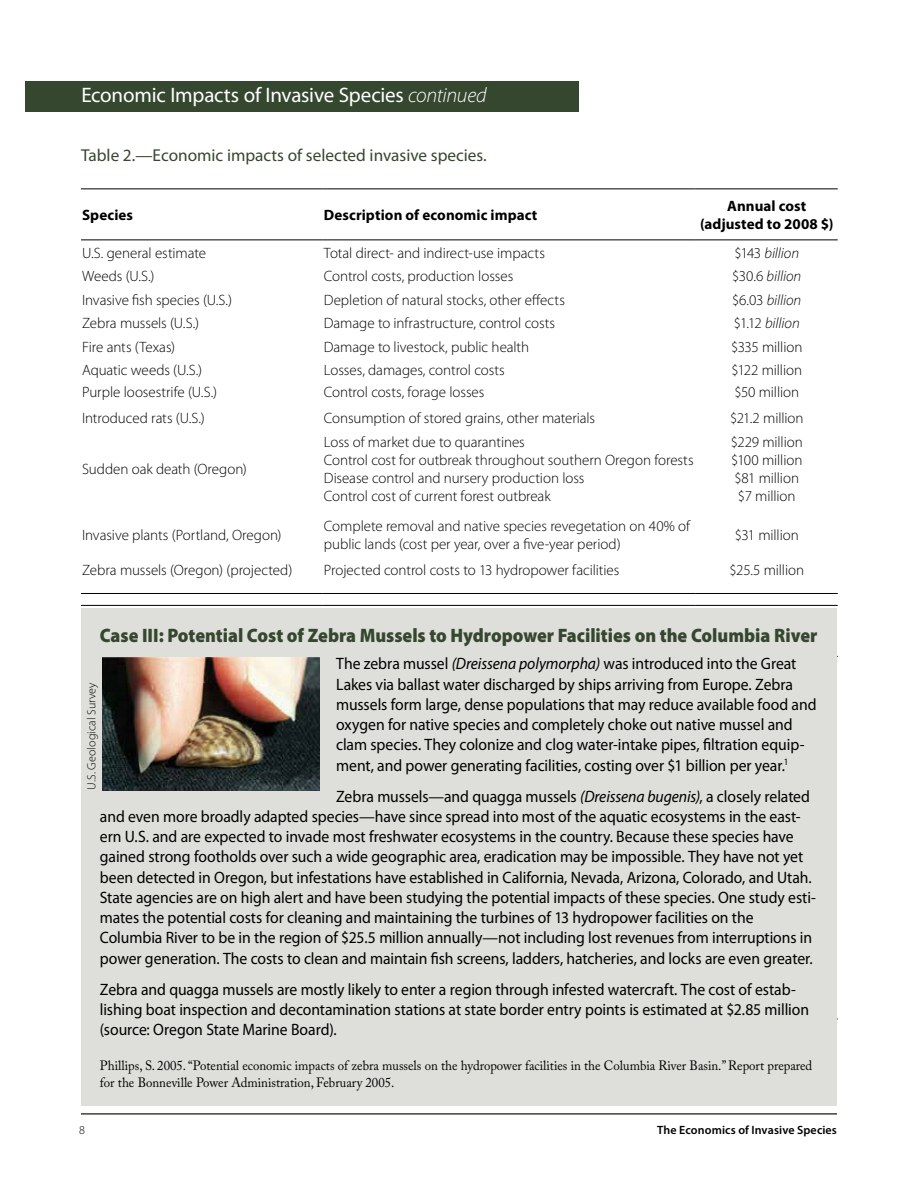
<style>
.page{position:relative;width:918px;height:1188px;background:#fff}
.page>*{position:absolute;margin:0;border:0;box-sizing:border-box;transform-origin:0 0}
.t1{font:21px "Myriad Pro";letter-spacing:-.01em;color:#fff}
.Heading_1{font:900 19.5px "Myriad Pro";color:#36472f;scale:.93 1}
.Heading_2{font:17.25px "Myriad Pro";color:#36472f}
.Sidebar_text{font:16.5px/20.2px "Myriad Pro";letter-spacing:-.005em;color:#000;scale:.95 1}
.Tables{font:300 15px/18px "Myriad Pro";letter-spacing:-.005em;color:#000}
.Tables-2{font:700 15px/18px "Myriad Pro";letter-spacing:.005em;color:#000;text-align:center}
.Tables-3{font:italic 300 15px "Myriad Pro";letter-spacing:-.005em;color:#000}
.Footnote{font:13.5px/16.2px "Adobe Caslon Pro";color:#000;scale:.95 1}
.t2{font:600 12px "Myriad Pro";letter-spacing:.01em;color:#000}
.t3{font:300 12px "Myriad Pro";letter-spacing:.005em;color:#000}
.s1{font-weight:300;font-style:italic}
.s2{font-style:normal}
.s3{font-style:italic}
</style>
<div class="page">
<hr style="left:81px;top:1113px;width:756px;height:2px;background:#36472f">
<hr style="left:81px;top:593px;width:242px;height:1px;background:#000">
<hr style="left:323px;top:593px;width:373px;height:1px;background:#000">
<hr style="left:696px;top:593px;width:142px;height:1px;background:#000">
<hr style="left:81px;top:240px;width:242px;height:1px;background:#000">
<hr style="left:323px;top:240px;width:373px;height:1px;background:#000">
<hr style="left:696px;top:240px;width:142px;height:1px;background:#000">
<hr style="left:81px;top:188px;width:242px;height:1px;background:#000">
<hr style="left:323px;top:188px;width:373px;height:1px;background:#000">
<hr style="left:696px;top:188px;width:142px;height:1px;background:#000">
<hr style="left:696px;top:1019px;width:142px;height:1px;background:#000">
<hr style="left:696px;top:656px;width:142px;height:1px;background:#000">
<hr style="left:81px;top:605px;width:242px;height:1px;background:#000">
<hr style="left:323px;top:605px;width:373px;height:1px;background:#000">
<hr style="left:696px;top:605px;width:142px;height:1px;background:#000">
<div style="left:81px;top:609px;width:756px;height:497px;background:#dededa"></div>
<div style="left:25px;top:81px;width:553px;height:30px;background:#36472f"></div>
<img style="left:102px;top:658px;width:218px;height:132px">
<p class="t1" style="left:81px;top:82px;width:407px">Economic Impacts of Invasive Species <span class="s1">continued</span></p>
<p class="Heading_2" style="left:81px;top:145px;width:407px">Table 2.—Economic impacts of selected invasive species.</p>
<p class="Tables-2" style="left:82px;top:206px;width:52px">Species</p>
<p class="Tables-2" style="left:324px;top:206px;width:215px">Description of economic impact</p>
<p class="Tables-2" style="left:700px;top:197px;width:135px">Annual cost (adjusted to 2008 $)</p>
<p class="Tables" style="left:82px;top:244px;width:125px">U.S. general estimate</p>
<p class="Tables" style="left:324px;top:244px;width:222px">Total direct- and indirect-use impacts</p>
<p class="Tables-3" style="left:734px;top:244px;width:66px"><span class="s2">$143</span> billion</p>
<p class="Tables" style="left:82px;top:267px;width:74px">Weeds (U.S.)</p>
<p class="Tables" style="left:324px;top:267px;width:191px">Control costs, production losses</p>
<p class="Tables-3" style="left:732px;top:267px;width:71px"><span class="s2">$30.6</span> billion</p>
<p class="Tables" style="left:82px;top:291px;width:151px">Invasive fish species (U.S.)</p>
<p class="Tables" style="left:324px;top:291px;width:243px">Depletion of natural stocks, other effects</p>
<p class="Tables-3" style="left:732px;top:291px;width:71px"><span class="s2">$6.03</span> billion</p>
<p class="Tables" style="left:82px;top:314px;width:118px">Zebra mussels (U.S.)</p>
<p class="Tables" style="left:324px;top:314px;width:233px">Damage to infrastructure, control costs</p>
<p class="Tables-3" style="left:734px;top:314px;width:67px"><span class="s2">$1.12</span> billion</p>
<p class="Tables" style="left:82px;top:338px;width:94px">Fire ants (Texas)</p>
<p class="Tables" style="left:324px;top:338px;width:207px">Damage to livestock, public health</p>
<p class="Tables" style="left:731px;top:338px;width:73px">$335 million</p>
<p class="Tables" style="left:82px;top:361px;width:122px">Aquatic weeds (U.S.)</p>
<p class="Tables" style="left:324px;top:361px;width:182px">Losses, damages, control costs</p>
<p class="Tables" style="left:731px;top:361px;width:72px">$122 million</p>
<p class="Tables" style="left:82px;top:383px;width:136px">Purple loosestrife (U.S.)</p>
<p class="Tables" style="left:324px;top:383px;width:162px">Control costs, forage losses</p>
<p class="Tables" style="left:734px;top:383px;width:66px">$50 million</p>
<p class="Tables" style="left:82px;top:409px;width:124px">Introduced rats (U.S.)</p>
<p class="Tables" style="left:324px;top:409px;width:273px">Consumption of stored grains, other materials</p>
<p class="Tables" style="left:730px;top:409px;width:75px">$21.2 million</p>
<p class="Tables" style="left:82px;top:460px;width:166px">Sudden oak death (Oregon)</p>
<p class="Tables" style="left:731px;top:433px;width:74px">$229 million</p>
<p class="Tables" style="left:731px;top:451px;width:73px">$100 million</p>
<p class="Tables" style="left:734px;top:469px;width:66px">$81 million</p>
<p class="Tables" style="left:738px;top:487px;width:59px">$7 million</p>
<p class="Tables" style="left:324px;top:433px;width:202px">Loss of market due to quarantines</p>
<p class="Tables" style="left:324px;top:451px;width:371px">Control cost for outbreak throughout southern Oregon forests</p>
<p class="Tables" style="left:324px;top:469px;width:262px">Disease control and nursery production loss</p>
<p class="Tables" style="left:324px;top:487px;width:228px">Control cost of current forest outbreak</p>
<p class="Tables" style="left:82px;top:526px;width:201px">Invasive plants (Portland, Oregon)</p>
<p class="Tables" style="left:324px;top:517px;width:368px">Complete removal and native species revegetation on 40% of public lands (cost per year, over a five-year period)</p>
<p class="Tables" style="left:735px;top:526px;width:66px">$31 million</p>
<p class="Tables" style="left:82px;top:561px;width:212px">Zebra mussels (Oregon) (projected)</p>
<p class="Tables" style="left:324px;top:561px;width:297px">Projected control costs to 13 hydropower facilities</p>
<p class="Tables" style="left:729px;top:561px;width:76px">$25.5 million</p>
<p class="Heading_1" style="left:100px;top:623px;width:773px">Case III: Potential Cost of Zebra Mussels to Hydropower Facilities on the Columbia River</p>
<p class="Sidebar_text" style="left:336px;top:653px;width:507px">The zebra mussel <span class="s3">(Dreissena polymorpha)</span> was introduced into the Great Lakes via ballast water discharged by ships arriving from Europe. Zebra mussels form large, dense populations that may reduce available food and oxygen for native species and completely choke out native mussel and clam species. They colonize and clog water-intake pipes, filtration equip&shy;ment, and power generating facilities, costing over $1 billion per year.<sup>1</sup></p>
<p class="Sidebar_text" style="left:100px;top:786px;width:755px;text-indent:236px">Zebra mussels—and quagga mussels <span class="s3">(Dreissena bugenis)</span>, a closely related and even more broadly adapted species—have since spread into most of the aquatic ecosystems in the east&shy;ern U.S. and are expected to invade most freshwater ecosystems in the country. Because these species have gained strong footholds over such a wide geographic area, eradication may be impossible. They have not yet been detected in Oregon, but infestations have established in California, Nevada, Arizona, Colorado, and Utah.<br>State agencies are on high alert and have been studying the potential impacts of these species. One study esti&shy;mates the potential costs for cleaning and maintaining the turbines of 13 hydropower facilities on the Columbia River to be in the region of $25.5 million annually—not including lost revenues from interruptions in power generation. The costs to clean and maintain fish screens, ladders, hatcheries, and locks are even greater.</p>
<p class="Sidebar_text" style="left:100px;top:979px;width:748px">Zebra and quagga mussels are mostly likely to enter a region through infested watercraft. The cost of estab&shy;lishing boat inspection and decontamination stations at state border entry points is estimated at $2.85 million (source: Oregon State Marine Board).</p>
<p class="Footnote" style="left:100px;top:1058px;width:751px">Phillips, S. 2005. “Potential economic impacts of zebra mussels on the hydropower facilities in the Columbia River Basin.” Report prepared for the Bonneville Power Administration, February 2005.</p>
<p class="t3" style="left:84px;top:790px;width:109px;rotate:-90deg">U.S. Geological Survey</p>
<p class="t3" style="left:79px;top:1122px;width:7px">8</p>
<p class="t2" style="left:657px;top:1122px;width:181px">The Economics of Invasive Species</p>
</div>
